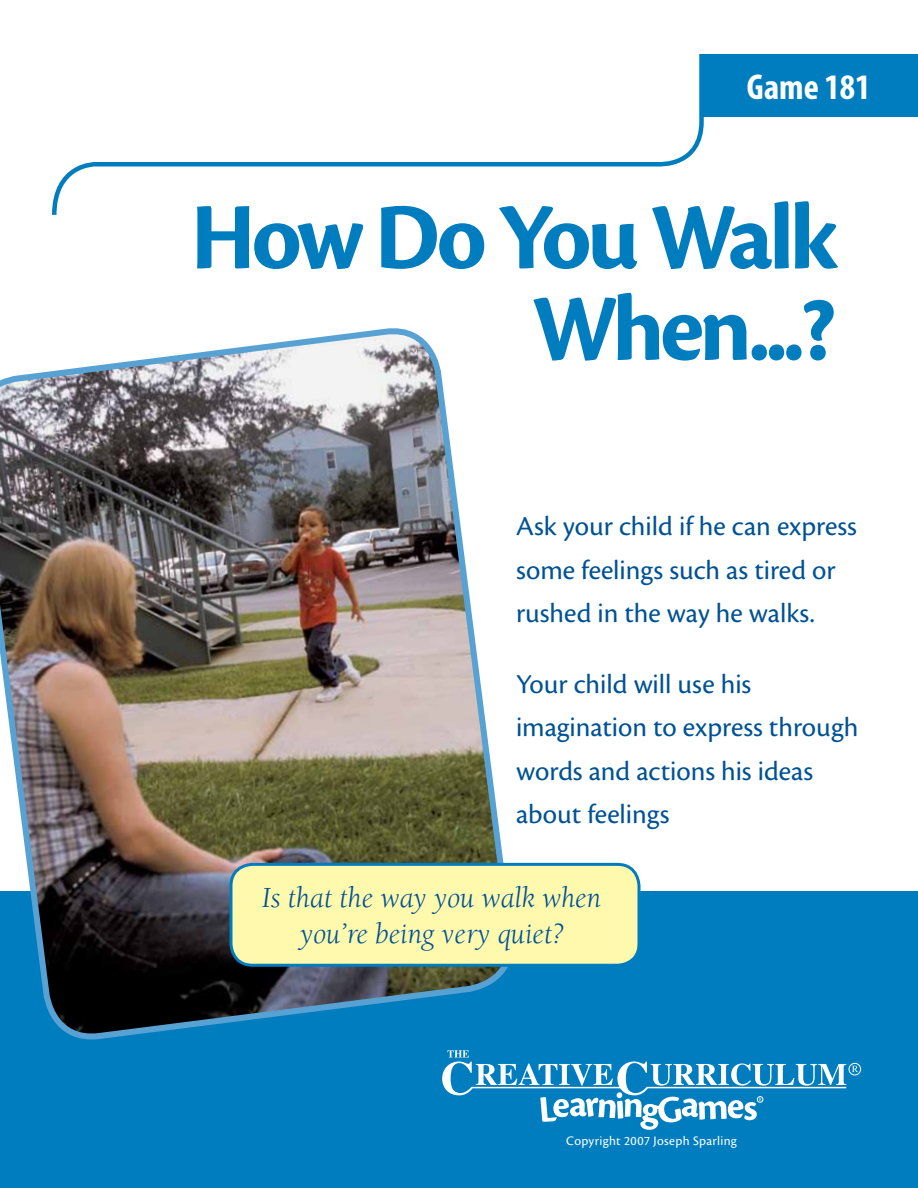
<style>
.page{position:relative;width:918px;height:1188px;background:#fff}
.page>*{position:absolute;margin:0;border:0;box-sizing:border-box;transform-origin:0 0}
.t1{font:700 98.25px/91.5px "Cronos Pro";letter-spacing:-.05em;color:#007dbe;text-align:right}
.t2{font:700 condensed 36px "Myriad Pro";color:#fff}
.t3{font:italic 30px/36px "Berkeley Std";color:#005295;text-align:center}
.t4{font:28.5px/43.5px "Cronos Pro";color:#005295}
.t5{font:13.5px "Cronos Pro";letter-spacing:.02em;color:#fff}
</style>
<div class="page">
<div style="left:0;top:891px;width:918px;height:297px;background:#007dbe"></div>
<svg style="left:52px;top:54px;width:652px;height:161px"></svg>
<div style="left:849px;top:1063px;width:12px;height:12px;border:1px solid #fff;border-radius:50%"></div>
<svg style="left:852px;top:1066px;width:6px;height:6px"></svg>
<svg style="left:446px;top:1061px;width:400px;height:69px"></svg>
<div style="left:703px;top:54px;width:215px;height:63px;background:#007dbe"></div>
<img style="left:0;top:328px;width:516px;height:762px">
<div style="left:231px;top:864px;width:408px;height:101px;background:#fff9ae;border-radius:22px"></div>
<div style="left:229px;top:863px;width:411px;height:104px;border:3px solid #007dbe;border-radius:22px"></div>
<p class="t2" style="left:747px;top:64px;width:125px">Game 181</p>
<h1 class="t1" style="left:191px;top:193px;width:648px">How Do You Walk<br>When...?</h1>
<p class="t4" style="left:516px;top:505px;width:342px">Ask your child if he can express some feelings such as tired or rushed in the way he walks.</p>
<p class="t4" style="left:516px;top:662px;width:344px">Your child will use his imagination to express through words and actions his ideas about feelings</p>
<p class="t3" style="left:262px;top:880px;width:341px">Is that the way you walk when you’re being very quiet?</p>
<p class="t5" style="left:566px;top:1133px;width:172px">Copyright 2007 Joseph Sparling</p>
</div>
